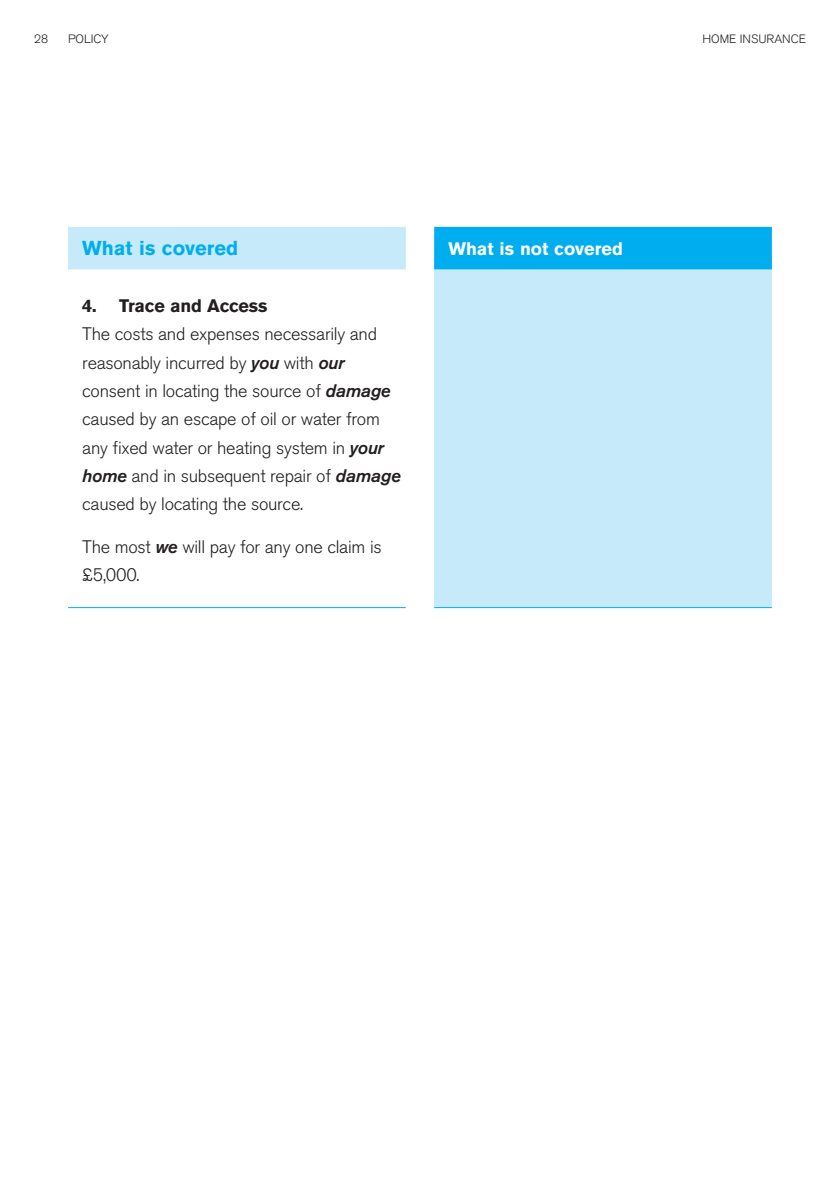
<style>
.page{position:relative;width:840px;height:1191px;background:#fff}
.page>*{position:absolute;margin:0;border:0;box-sizing:border-box;transform-origin:0 0}
.t1{font:700 20px "Akzidenz Grotesk BQ";color:#00aeef}
.t2{font:300 18px/28.4px "Akzidenz Grotesk BQ";letter-spacing:-.015em;color:#231f20}
.t3{font:700 18px "Akzidenz Grotesk BQ";letter-spacing:-.015em;color:#231f20}
.t4{font:700 18px "Akzidenz Grotesk BQ";color:#fff}
.t5{font:300 12px "Akzidenz Grotesk BQ";color:#231f20}
.s1{font-weight:500;font-style:italic}
</style>
<div class="page">
<div style="left:434px;top:255px;width:337px;height:353px;background:#c6eafa"></div>
<div style="left:68px;top:227px;width:337px;height:42px;background:#c6eafa"></div>
<hr style="left:68px;top:607px;width:337px;height:1px;background:#00aeef">
<div style="left:434px;top:227px;width:337px;height:42px;background:#00aeef"></div>
<hr style="left:434px;top:607px;width:337px;height:1px;background:#00aeef">
<p class="t5" style="left:34px;top:34px;width:15px">28</p>
<p class="t5" style="left:68px;top:34px;width:42px">POLICY</p>
<p class="t5" style="left:702px;top:34px;width:105px">HOME INSURANCE</p>
<p class="t1" style="left:82px;top:241px;width:157px">What is covered</p>
<p class="t3" style="left:82px;top:299px;width:186px">4. Trace and Access</p>
<p class="t2" style="left:82px;top:322px;width:320px">The costs and expenses necessarily and reasonably incurred by <span class="s1">you</span> with <span class="s1">our </span>consent in locating the source of <span class="s1">damage </span>caused by an escape of oil or water from any fixed water or heating system in <span class="s1">your home</span> and in subsequent repair of <span class="s1">damage </span>caused by locating the source.</p>
<p class="t2" style="left:82px;top:534px;width:301px">The most <span class="s1">we</span> will pay for any one claim is £5,000.</p>
<p class="t4" style="left:448px;top:242px;width:176px">What is not covered</p>
</div>
